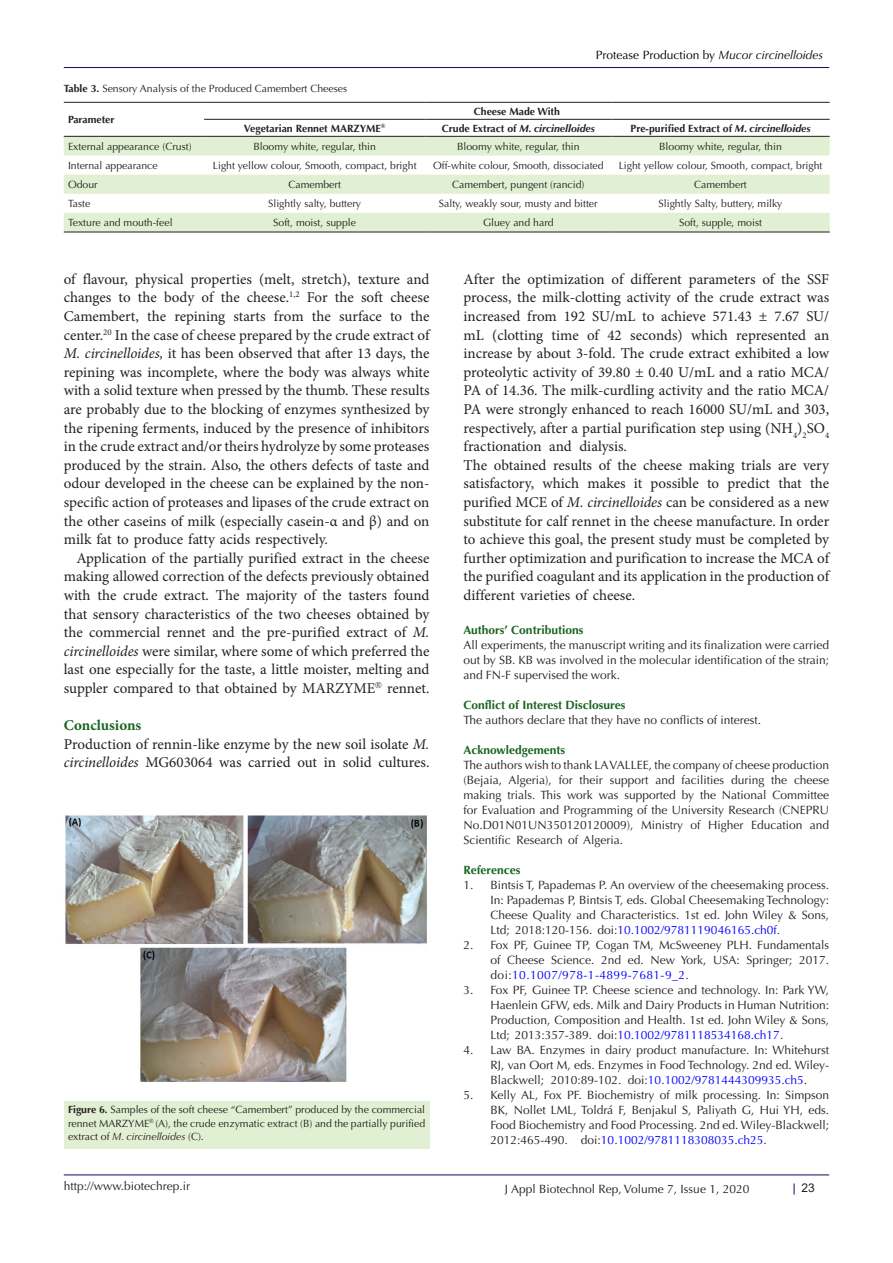
<style>
.page{position:relative;width:893px;height:1263px;background:#fff}
.page>*{position:absolute;margin:0;border:0;box-sizing:border-box;transform-origin:0 0}
.Default{font:15px/18.6px "Minion Pro";color:#231f20;text-align:justify}
.Default-2{font:700 15px "Minion Pro";color:#196421}
.Default-3{font:12px/15px "Optima LT Std";color:#231f20;text-align:justify}
.Default-4{font:700 12px "Optima LT Std";color:#196421}
.t1{font:12px "Optima LT Std";color:#000001}
.t2{font:12px "Arial";color:#231f20}
.t3{font:10.5px/13.5px "Optima LT Std";color:#231f20;text-align:justify}
.t4{font:700 10.5px "Optima LT Std";color:#231f20}
.t5{font:italic 700 10.5px "Optima LT Std";color:#231f20}
.s1{font-style:italic}
.s2{font-weight:700}
.s3{font-style:normal}
.s4{color:#00f}
</style>
<div class="page">
<hr style="left:64px;top:67px;width:765px;height:1px;background:#190066">
<hr style="left:64px;top:1175px;width:765px;height:1px;background:#190066">
<svg style="left:64px;top:137px;width:766px;height:95px;fill:#e1f0d2"></svg>
<hr style="left:64px;top:102px;width:140px;height:1px;background:#231f20">
<hr style="left:204px;top:102px;width:221px;height:1px;background:#231f20">
<hr style="left:425px;top:102px;width:186px;height:1px;background:#231f20">
<hr style="left:611px;top:102px;width:219px;height:1px;background:#231f20">
<hr style="left:204px;top:119px;width:221px;height:1px;background:#231f20">
<hr style="left:425px;top:119px;width:186px;height:1px;background:#231f20">
<hr style="left:611px;top:119px;width:219px;height:1px;background:#231f20">
<hr style="left:64px;top:136px;width:140px;height:1px;background:#231f20">
<hr style="left:204px;top:136px;width:221px;height:1px;background:#231f20">
<hr style="left:425px;top:136px;width:186px;height:1px;background:#231f20">
<hr style="left:611px;top:136px;width:219px;height:1px;background:#231f20">
<hr style="left:64px;top:232px;width:140px;height:1px;background:#231f20">
<hr style="left:204px;top:232px;width:221px;height:1px;background:#231f20">
<hr style="left:425px;top:232px;width:186px;height:1px;background:#231f20">
<hr style="left:611px;top:232px;width:219px;height:1px;background:#231f20">
<img style="left:65px;top:815px;width:362px;height:267px">
<div style="left:64px;top:1101px;width:365px;height:48px;background:#e1f0d2"></div>
<p class="t1" style="left:596px;top:48px;width:229px">Protease Production by <span class="s1">Mucor circinelloides</span></p>
<p class="t3" style="left:64px;top:82px;width:285px"><span class="s2">Table 3.</span> Sensory Analysis of the Produced Camembert Cheeses</p>
<p class="t4" style="left:68px;top:113px;width:48px">Parameter</p>
<p class="t4" style="left:474px;top:105px;width:88px">Cheese Made With</p>
<p class="t4" style="left:244px;top:122px;width:143px">Vegetarian Rennet MARZYME<sup>®</sup></p>
<p class="t5" style="left:442px;top:122px;width:155px"><span class="s3">Crude Extract of</span> M. circinelloides</p>
<p class="t4" style="left:631px;top:122px;width:181px">Pre-purified Extract of <span class="s1">M. circinelloides</span></p>
<p class="t3" style="left:68px;top:140px;width:125px">External appearance (Crust)</p>
<p class="t3" style="left:253px;top:140px;width:124px">Bloomy white, regular, thin</p>
<p class="t3" style="left:457px;top:140px;width:124px">Bloomy white, regular, thin</p>
<p class="t3" style="left:659px;top:140px;width:124px">Bloomy white, regular, thin</p>
<p class="t3" style="left:68px;top:159px;width:91px">Internal appearance</p>
<p class="t3" style="left:213px;top:159px;width:205px">Light yellow colour, Smooth, compact, bright</p>
<p class="t3" style="left:433px;top:159px;width:172px">Off-white colour, Smooth, dissociated</p>
<p class="t3" style="left:619px;top:159px;width:205px">Light yellow colour, Smooth, compact, bright</p>
<p class="t3" style="left:68px;top:178px;width:31px">Odour</p>
<p class="t3" style="left:288px;top:178px;width:54px">Camembert</p>
<p class="t3" style="left:452px;top:178px;width:134px">Camembert, pungent (rancid)</p>
<p class="t3" style="left:694px;top:178px;width:54px">Camembert</p>
<p class="t3" style="left:68px;top:197px;width:24px">Taste</p>
<p class="t3" style="left:268px;top:197px;width:94px">Slightly salty, buttery</p>
<p class="t3" style="left:439px;top:197px;width:160px">Salty, weakly sour, musty and bitter</p>
<p class="t3" style="left:659px;top:197px;width:125px">Slightly Salty, buttery, milky</p>
<p class="t3" style="left:68px;top:216px;width:106px">Texture and mouth-feel</p>
<p class="t3" style="left:273px;top:216px;width:84px">Soft, moist, supple</p>
<p class="t3" style="left:483px;top:216px;width:72px">Gluey and hard</p>
<p class="t3" style="left:679px;top:216px;width:84px">Soft, supple, moist</p>
<p class="Default" style="left:64px;top:270px;width:367px">of flavour, physical properties (melt, stretch), texture and changes to the body of the cheese.<sup>1,2</sup> For the soft cheese Camembert, the repining starts from the surface to the center.<sup>20</sup> In the case of cheese prepared by the crude extract of <span class="s1">M. circinelloides,</span> it has been observed that after 13 days, the repining was incomplete, where the body was always white with a solid texture when pressed by the thumb. These results are probably due to the blocking of enzymes synthesized by the ripening ferments, induced by the presence of inhibitors in the crude extract and/or theirs hydrolyze by some proteases produced by the strain. Also, the others defects of taste and odour developed in the cheese can be explained by the non&shy;specific action of proteases and lipases of the crude extract on the other caseins of milk (especially casein-α and β) and on milk fat to produce fatty acids respectively.</p>
<p class="Default" style="left:64px;top:549px;width:367px;text-indent:13px">Application of the partially purified extract in the cheese making allowed correction of the defects previously obtained with the crude extract. The majority of the tasters found that sensory characteristics of the two cheeses obtained by the commercial rennet and the pre-purified extract of <span class="s1">M. circinelloides</span> were similar, where some of which preferred the last one especially for the taste, a little moister, melting and suppler compared to that obtained by MARZYME<sup>®</sup> rennet.</p>
<p class="Default-2" style="left:64px;top:715px;width:79px">Conclusions</p>
<p class="Default" style="left:64px;top:735px;width:367px">Production of rennin-like enzyme by the new soil isolate <span class="s1">M. circinelloides</span> MG603064 was carried out in solid cultures.</p>
<p class="t3" style="left:68px;top:1103px;width:359px"><span class="s2">Figure 6.</span> Samples of the soft cheese “Camembert” produced by the commercial rennet MARZYME<sup>®</sup> (A), the crude enzymatic extract (B) and the partially purified extract of <span class="s1">M. circinelloides</span> (C).</p>
<p class="Default" style="left:463px;top:270px;width:367px">After the optimization of different parameters of the SSF process, the milk-clotting activity of the crude extract was increased from 192 SU/mL to achieve 571.43 ± 7.67 SU/ mL (clotting time of 42 seconds) which represented an increase by about 3-fold. The crude extract exhibited a low proteolytic activity of 39.80 ± 0.40 U/mL and a ratio MCA/ PA of 14.36. The milk-curdling activity and the ratio MCA/ PA were strongly enhanced to reach 16000 SU/mL and 303, respectively, after a partial purification step using (NH<sub>4</sub>)<sub>2</sub>SO<sub>4 </sub>fractionation and dialysis.</p>
<p class="Default" style="left:463px;top:456px;width:367px">The obtained results of the cheese making trials are very satisfactory, which makes it possible to predict that the purified MCE of <span class="s1">M. circinelloides</span> can be considered as a new substitute for calf rennet in the cheese manufacture. In order to achieve this goal, the present study must be completed by further optimization and purification to increase the MCA of the purified coagulant and its application in the production of different varieties of cheese.</p>
<p class="Default-4" style="left:463px;top:622px;width:121px">Authors’ Contributions</p>
<p class="Default-3" style="left:463px;top:637px;width:367px">All experiments, the manuscript writing and its finalization were carried out by SB. KB was involved in the molecular identification of the strain; and FN-F supervised the work.</p>
<p class="Default-4" style="left:463px;top:697px;width:163px">Conflict of Interest Disclosures</p>
<p class="Default-3" style="left:463px;top:712px;width:299px">The authors declare that they have no conflicts of interest.</p>
<p class="Default-4" style="left:463px;top:742px;width:103px">Acknowledgements</p>
<p class="Default-3" style="left:463px;top:757px;width:367px">The authors wish to thank LA VALLEE, the company of cheese production (Bejaia, Algeria), for their support and facilities during the cheese making trials. This work was supported by the National Committee for Evaluation and Programming of the University Research (CNEPRU No.D01N01UN350120120009), Ministry of Higher Education and Scientific Research of Algeria.</p>
<p class="Default-4" style="left:463px;top:862px;width:58px">References</p>
<p class="Default-3" style="left:490px;top:877px;width:340px;text-indent:-27px">1. Bintsis T, Papademas P. An overview of the cheesemaking process.<br>In: Papademas P, Bintsis T, eds. Global Cheesemaking Technology:<br>Cheese Quality and Characteristics. 1st ed. John Wiley &amp; Sons, Ltd; 2018:120-156. doi:<span class="s4">10.1002/9781119046165.ch0f</span>.</p>
<p class="Default-3" style="left:490px;top:937px;width:340px;text-indent:-27px">2. Fox PF, Guinee TP, Cogan TM, McSweeney PLH. Fundamentals of Cheese Science. 2nd ed. New York, USA: Springer; 2017. doi:<span class="s4">10.1007/978-1-4899-7681-9_2</span>.</p>
<p class="Default-3" style="left:490px;top:982px;width:340px;text-indent:-27px">3. Fox PF, Guinee TP. Cheese science and technology. In: Park YW, Haenlein GFW, eds. Milk and Dairy Products in Human Nutrition:<br>Production, Composition and Health. 1st ed. John Wiley &amp; Sons, Ltd; 2013:357-389. doi:<span class="s4">10.1002/9781118534168.ch17</span>.</p>
<p class="Default-3" style="left:490px;top:1042px;width:340px;text-indent:-27px">4. Law BA. Enzymes in dairy product manufacture. In: Whitehurst RJ, van Oort M, eds. Enzymes in Food Technology. 2nd ed. Wiley-Blackwell; 2010:89-102. doi:<span class="s4">10.1002/9781444309935.ch5</span>.</p>
<p class="Default-3" style="left:490px;top:1087px;width:340px;text-indent:-27px">5. Kelly AL, Fox PF. Biochemistry of milk processing. In: Simpson BK, Nollet LML, Toldrá F, Benjakul S, Paliyath G, Hui YH, eds.<br>Food Biochemistry and Food Processing. 2nd ed. Wiley-Blackwell; 2012:465-490. doi:<span class="s4">10.1002/9781118308035.ch25</span>.</p>
<p class="Default-3" style="left:64px;top:1178px;width:128px">http://www.biotechrep.ir</p>
<p class="Default-3" style="left:505px;top:1181px;width:246px">J Appl Biotechnol Rep, Volume 7, Issue 1, 2020</p>
<p class="t2" style="left:801px;top:1180px;width:15px">23</p>
</div>
